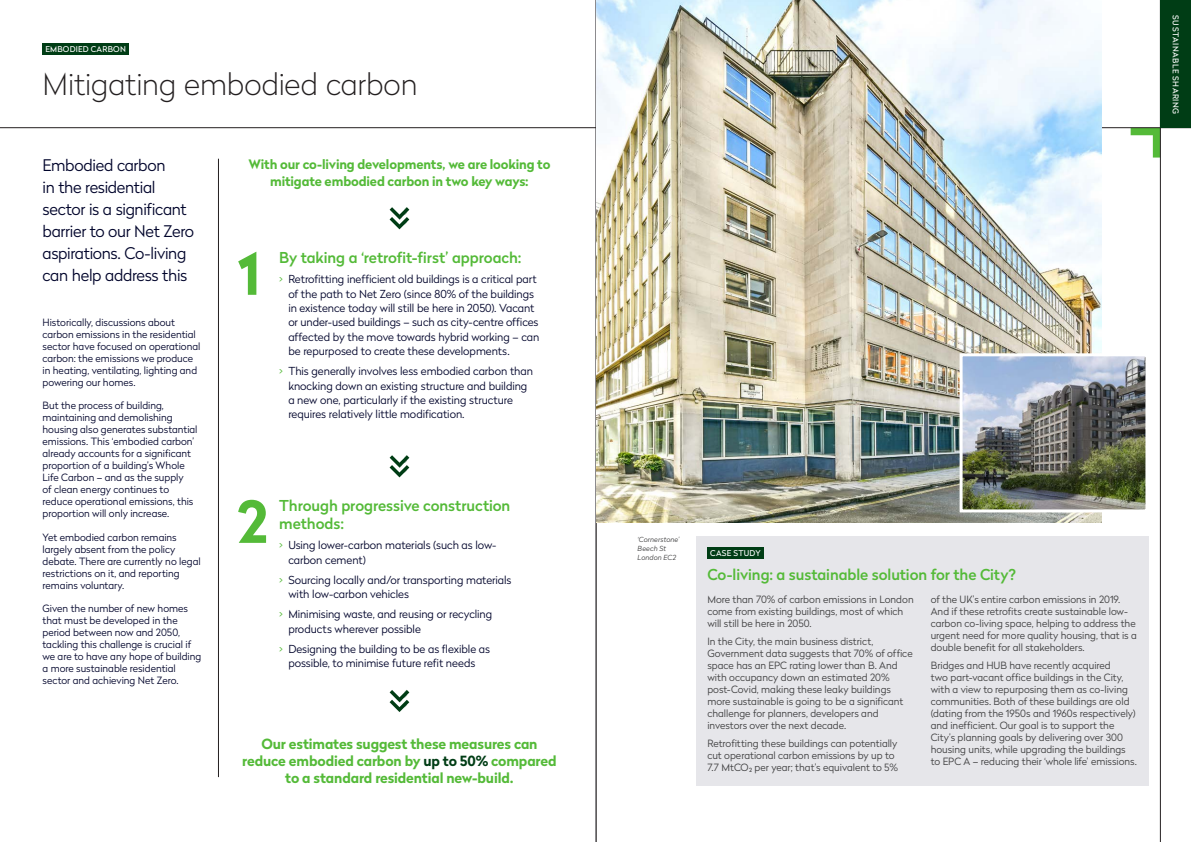
<style>
.page{position:relative;width:1191px;height:842px;background:#fff}
.page>*{position:absolute;margin:0;border:0;box-sizing:border-box;transform-origin:0 0}
.BODY_-_COPY{font:100 30px "Radikal";letter-spacing:-.005em;color:#231f20}
.Blue_Subtitle_20pt{font:300 16px/22px "Radikal";letter-spacing:-.02em;color:#00042b}
.Blue_Subtitle_20pt-2{font:500 15px/18px "Radikal";letter-spacing:-.005em;color:#54ba38}
.Blue_Subtitle_12pt{font:700 14px/17px "Radikal";letter-spacing:-.01em;color:#54ba38;text-align:center}
.Blue_Subtitle_12pt-2{font:700 13px/17px "Radikal";letter-spacing:-.01em;color:#54ba38;text-align:center}
.Blue_Subtitle_20pt-3{font:300 11px/14.4px "Radikal";letter-spacing:-.005em;color:#00042b}
.Blue_Subtitle_12pt-3{font:300 10px/12px "Radikal";color:#3e3e3f}
.Blue_Subtitle_20pt-4{font:300 10px/12px "Radikal";color:#00042b}
.BODY_-_COPY-2{font:8px "Radikal";letter-spacing:.04em;color:#fff}
.BODY_-_COPY-3{font:8px "Radikal";letter-spacing:.065em;color:#fff}
.Blue_Subtitle_12pt-4{font:italic 300 7px/9px "Radikal";letter-spacing:.01em;color:#3e3e3f}
.s1{color:#54ba38}
.s2{color:#003d15}
</style>
<div class="page">
<div style="left:43px;top:43px;width:86px;height:12px;background:#003d15"></div>
<div style="left:696px;top:536px;width:452px;height:250px;background:#e6e6ea"></div>
<div style="left:707px;top:547px;width:56px;height:12px;background:#003d15"></div>
<hr style="left:595px;top:0;width:1px;height:842px;background:#b2b3b7">
<hr style="left:596px;top:0;width:1px;height:842px;background:#231f20">
<svg style="left:238px;top:252px;width:18px;height:43px"></svg>
<svg style="left:389px;top:207px;width:20px;height:22px"></svg>
<svg style="left:389px;top:455px;width:20px;height:22px"></svg>
<svg style="left:238px;top:500px;width:28px;height:43px"></svg>
<svg style="left:389px;top:690px;width:20px;height:22px"></svg>
<svg style="left:1130px;top:129px;width:30px;height:29px"></svg>
<hr style="left:1160px;top:0;width:1px;height:842px;background:#231f20">
<hr style="left:0;top:128px;width:1191px;height:1px;background:#231f20">
<div style="left:1160px;top:0;width:31px;height:128px;background:#003d15"></div>
<hr style="left:218px;top:159px;width:1px;height:618px;background:#231f20">
<img style="left:596px;top:0;width:505px;height:522px">
<img style="left:963px;top:357px;width:181px;height:151px">
<div style="left:959px;top:353px;width:189px;height:159px;border:3px solid #fff"></div>
<p class="BODY_-_COPY-2" style="left:45px;top:44px;width:82px">EMBODIED CARBON</p>
<p class="BODY_-_COPY" style="left:43px;top:63px;width:376px">Mitigating embodied carbon</p>
<p class="Blue_Subtitle_20pt" style="left:43px;top:153px;width:153px">Embodied carbon<br>in the residential sector is a significant barrier to our Net Zero aspirations. Co-living can help address this</p>
<p class="Blue_Subtitle_20pt-4" style="left:43px;top:316px;width:159px">Historically, discussions about carbon emissions in the residential sector have focused on operational carbon: the emissions we produce in heating, ventilating, lighting and powering our homes.</p>
<p class="Blue_Subtitle_20pt-4" style="left:43px;top:399px;width:156px">But the process of building, maintaining and demolishing housing also generates substantial emissions. This ‘embodied carbon’ already accounts for a significant proportion of a building’s Whole<br>Life Carbon – and as the supply<br>of clean energy continues to reduce operational emissions, this proportion will only increase.</p>
<p class="Blue_Subtitle_20pt-4" style="left:43px;top:530px;width:160px">Yet embodied carbon remains largely absent from the policy debate. There are currently no legal restrictions on it, and reporting remains voluntary.</p>
<p class="Blue_Subtitle_20pt-4" style="left:43px;top:602px;width:160px">Given the number of new homes that must be developed in the period between now and 2050, tackling this challenge is crucial if we are to have any hope of building a more sustainable residential sector and achieving Net Zero.</p>
<p class="Blue_Subtitle_12pt-2" style="left:248px;top:155px;width:303px">With our co-living developments, we are looking to mitigate embodied carbon in two key ways:</p>
<p class="Blue_Subtitle_20pt-2" style="left:279px;top:248px;width:244px">By taking a ‘retrofit-first’ approach:</p>
<p class="Blue_Subtitle_20pt-3" style="left:288px;top:272px;width:253px;text-indent:-9px"><span class="s1">&gt;</span> Retrofitting inefficient old buildings is a critical part of the path to Net Zero (since 80% of the buildings in existence today will still be here in 2050). Vacant or under-used buildings – such as city-centre offices affected by the move towards hybrid working – can be repurposed to create these developments.</p>
<p class="Blue_Subtitle_20pt-3" style="left:288px;top:364px;width:246px;text-indent:-9px"><span class="s1">&gt;</span> This generally involves less embodied carbon than knocking down an existing structure and building a new one, particularly if the existing structure requires relatively little modification.</p>
<p class="Blue_Subtitle_20pt-2" style="left:279px;top:496px;width:232px">Through progressive construction methods:</p>
<p class="Blue_Subtitle_20pt-3" style="left:288px;top:538px;width:210px;text-indent:-9px"><span class="s1">&gt;</span> Using lower-carbon materials (such as low&shy;carbon cement)</p>
<p class="Blue_Subtitle_20pt-3" style="left:288px;top:572px;width:225px;text-indent:-9px"><span class="s1">&gt;</span> Sourcing locally and/or transporting materials with low-carbon vehicles</p>
<p class="Blue_Subtitle_20pt-3" style="left:288px;top:606px;width:205px;text-indent:-9px"><span class="s1">&gt;</span> Minimising waste, and reusing or recycling products wherever possible</p>
<p class="Blue_Subtitle_20pt-3" style="left:279px;top:641px;width:212px;text-align:center"><span class="s1">&gt;</span> Designing the building to be as flexible as possible, to minimise future refit needs</p>
<p class="Blue_Subtitle_12pt" style="left:242px;top:734px;width:316px">Our estimates suggest these measures can reduce embodied carbon by <span class="s2">up to 50%</span> compared to a standard residential new-build.</p>
<p class="BODY_-_COPY-3" style="left:1181px;top:15px;width:101px;rotate:90deg">SUSTAINABLE SHARING</p>
<p class="Blue_Subtitle_12pt-4" style="left:637px;top:534px;width:43px">‘Cornerstone’<br>Beech St<br>London EC2</p>
<p class="BODY_-_COPY-2" style="left:710px;top:548px;width:52px">CASE STUDY</p>
<p class="Blue_Subtitle_20pt-2" style="left:707px;top:565px;width:310px">Co-living: a sustainable solution for the City?</p>
<p class="Blue_Subtitle_12pt-3" style="left:707px;top:593px;width:208px">More than 70% of carbon emissions in London come from existing buildings, most of which will still be here in 2050.</p>
<p class="Blue_Subtitle_12pt-3" style="left:707px;top:635px;width:207px">In the City, the main business district, Government data suggests that 70% of office space has an EPC rating lower than B. And with occupancy down an estimated 20% post-Covid, making these leaky buildings more sustainable is going to be a significant challenge for planners, developers and investors over the next decade.</p>
<p class="Blue_Subtitle_12pt-3" style="left:707px;top:737px;width:192px">Retrofitting these buildings can potentially cut operational carbon emissions by up to<br>7.7 MtCO2 per year; that’s equivalent to 5%</p>
<p class="Blue_Subtitle_12pt-3" style="left:930px;top:593px;width:208px">of the UK’s entire carbon emissions in 2019.<br>And if these retrofits create sustainable low&shy;carbon co-living space, helping to address the urgent need for more quality housing, that is a double benefit for all stakeholders.</p>
<p class="Blue_Subtitle_12pt-3" style="left:930px;top:659px;width:208px">Bridges and HUB have recently acquired<br>two part-vacant office buildings in the City, with a view to repurposing them as co-living communities. Both of these buildings are old (dating from the 1950s and 1960s respectively) and inefficient. Our goal is to support the City’s planning goals by delivering over 300 housing units, while upgrading the buildings to EPC A – reducing their ‘whole life’ emissions.</p>
</div>
